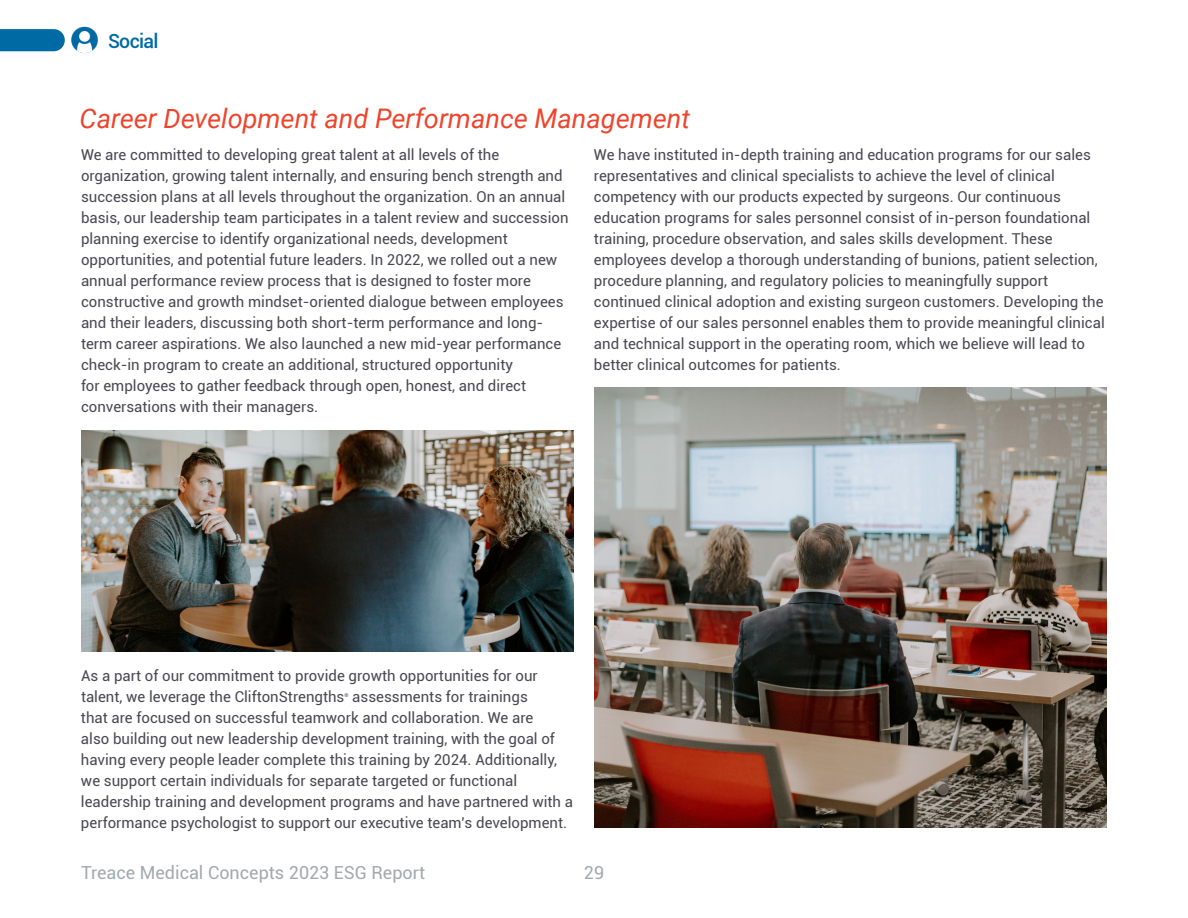
<style>
.page{position:relative;width:1188px;height:918px;background:#fff}
.page>*{position:absolute;margin:0;border:0;box-sizing:border-box;transform-origin:0 0}
.t1{font:italic 27px "Roboto";color:#ef442c}
.t2{font:500 19.5px "Roboto";letter-spacing:-.035em;color:#006aa5}
.t3{font:18px "Roboto";color:#a2aaad}
.t4{font:15px/21px "Roboto";color:#494851}
.t5{font:5.25px "Roboto";color:#494851}
</style>
<div class="page">
<img style="left:71px;top:26px;width:27px;height:28px">
<svg style="left:0;top:29px;width:65px;height:22px"></svg>
<img style="left:81px;top:430px;width:493px;height:222px">
<img style="left:594px;top:387px;width:513px;height:441px">
<h2 class="t2" style="left:108px;top:27px;width:52px">Social</h2>
<h1 class="t1" style="left:80px;top:100px;width:612px">Career Development and Performance Management</h1>
<p class="t4" style="left:81px;top:143px;width:489px">We are committed to developing great talent at all levels of the organization, growing talent internally, and ensuring bench strength and succession plans at all levels throughout the organization. On an annual basis, our leadership team participates in a talent review and succession planning exercise to identify organizational needs, development opportunities, and potential future leaders. In 2022, we rolled out a new annual performance review process that is designed to foster more constructive and growth mindset-oriented dialogue between employees and their leaders, discussing both short-term performance and long&shy;term career aspirations. We also launched a new mid-year performance check-in program to create an additional, structured opportunity<br>for employees to gather feedback through open, honest, and direct conversations with their managers.</p>
<p class="t4" style="left:594px;top:143px;width:512px">We have instituted in-depth training and education programs for our sales representatives and clinical specialists to achieve the level of clinical competency with our products expected by surgeons. Our continuous education programs for sales personnel consist of in-person foundational training, procedure observation, and sales skills development. These employees develop a thorough understanding of bunions, patient selection, procedure planning, and regulatory policies to meaningfully support continued clinical adoption and existing surgeon customers. Developing the expertise of our sales personnel enables them to provide meaningful clinical and technical support in the operating room, which we believe will lead to better clinical outcomes for patients.</p>
<p class="t4" style="left:81px;top:665px;width:458px">As a part of our commitment to provide growth opportunities for our talent, we leverage the CliftonStrengths</p>
<p class="t4" style="left:81px;top:686px;width:494px;text-indent:271px">assessments for trainings<br>that are focused on successful teamwork and collaboration. We are<br>also building out new leadership development training, with the goal of having every people leader complete this training by 2024. Additionally, we support certain individuals for separate targeted or functional leadership training and development programs and have partnered with a performance psychologist to support our executive team's development.</p>
<p class="t5" style="left:344px;top:692px;width:6px">®</p>
<p class="t3" style="left:81px;top:860px;width:346px">Treace Medical Concepts 2023 ESG Report</p>
<p class="t3" style="left:584px;top:860px;width:22px">29</p>
</div>
